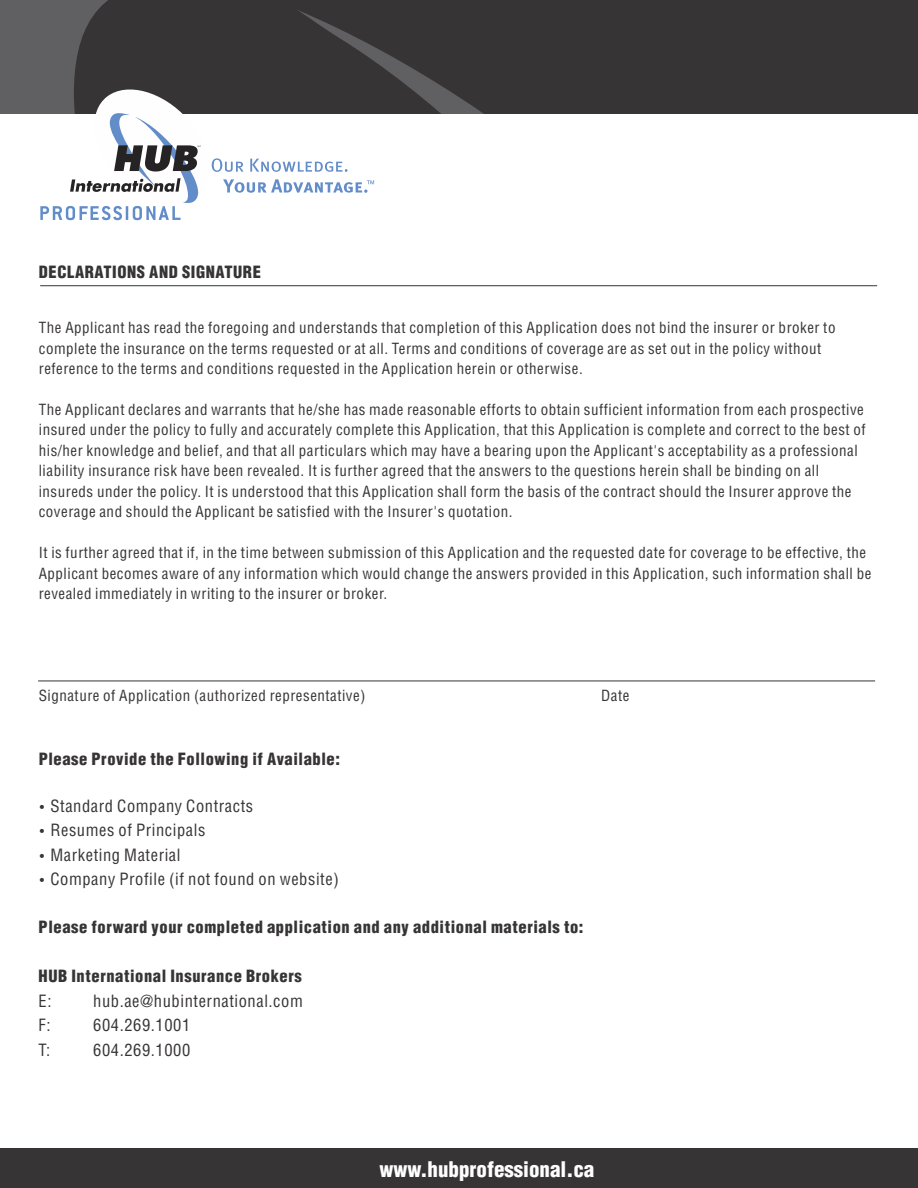
<style>
.page{position:relative;width:918px;height:1188px;background:#fff}
.page>*{position:absolute;margin:0;border:0;box-sizing:border-box;transform-origin:0 0}
.t1{font:900 condensed 21px "Helvetica";color:#fefefe}
.t2{font:900 condensed 16.5px "Helvetica";letter-spacing:.035em;color:#373435}
.t3{font:condensed 16.5px "Helvetica";letter-spacing:.035em;color:#373435}
.t4{font:condensed 15px/20.4px "Helvetica";letter-spacing:.035em;color:#373435}
</style>
<div class="page">
<svg style="left:0;top:0;width:918px;height:114px;background:#3b393a"></svg>
<div style="left:0;top:1149px;width:918px;height:39px;background:#373435"></div>
<svg style="left:40px;top:81px;width:334px;height:139px"></svg>
<hr style="left:40px;top:285px;width:837px;height:1px;background:#373435">
<hr style="left:38px;top:681px;width:837px;height:1px;background:#373435">
<p class="t2" style="left:39px;top:266px;width:224px">DECLARATIONS AND SIGNATURE</p>
<p class="t4" style="left:39px;top:319px;width:798px">The Applicant has read the foregoing and understands that completion of this Application does not bind the insurer or broker to complete the insurance on the terms requested or at all. Terms and conditions of coverage are as set out in the policy without reference to the terms and conditions requested in the Application herein or otherwise.</p>
<p class="t4" style="left:39px;top:401px;width:828px">The Applicant declares and warrants that he/she has made reasonable efforts to obtain sufficient information from each prospective insured under the policy to fully and accurately complete this Application, that this Application is complete and correct to the best of his/her knowledge and belief, and that all particulars which may have a bearing upon the Applicant's acceptability as a professional liability insurance risk have been revealed. It is further agreed that the answers to the questions herein shall be binding on all insureds under the policy. It is understood that this Application shall form the basis of the contract should the Insurer approve the coverage and should the Applicant be satisfied with the Insurer's quotation.</p>
<p class="t4" style="left:39px;top:544px;width:834px">It is further agreed that if, in the time between submission of this Application and the requested date for coverage to be effective, the<br>Applicant becomes aware of any information which would change the answers provided in this Application, such information shall be revealed immediately in writing to the insurer or broker.</p>
<p class="t4" style="left:39px;top:687px;width:328px">Signature of Application (authorized representative)</p>
<p class="t4" style="left:601px;top:687px;width:30px">Date</p>
<p class="t2" style="left:39px;top:752px;width:303px">Please Provide the Following if Available:</p>
<p class="t3" style="left:39px;top:799px;width:216px">• Standard Company Contracts</p>
<p class="t3" style="left:39px;top:824px;width:168px">• Resumes of Principals</p>
<p class="t3" style="left:39px;top:849px;width:143px">• Marketing Material</p>
<p class="t3" style="left:39px;top:873px;width:302px">• Company Profile (if not found on website)</p>
<p class="t2" style="left:39px;top:920px;width:546px">Please forward your completed application and any additional materials to:</p>
<p class="t2" style="left:39px;top:970px;width:265px">HUB International Insurance Brokers</p>
<p class="t3" style="left:39px;top:994px;width:14px">E:</p>
<p class="t3" style="left:93px;top:994px;width:211px">hub.ae@hubinternational.com</p>
<p class="t3" style="left:39px;top:1019px;width:14px">F:</p>
<p class="t3" style="left:93px;top:1019px;width:99px">604.269.1001</p>
<p class="t3" style="left:39px;top:1043px;width:13px">T:</p>
<p class="t3" style="left:93px;top:1043px;width:99px">604.269.1000</p>
<h1 class="t1" style="left:379px;top:1162px;width:217px">www.hubprofessional.ca</h1>
</div>
